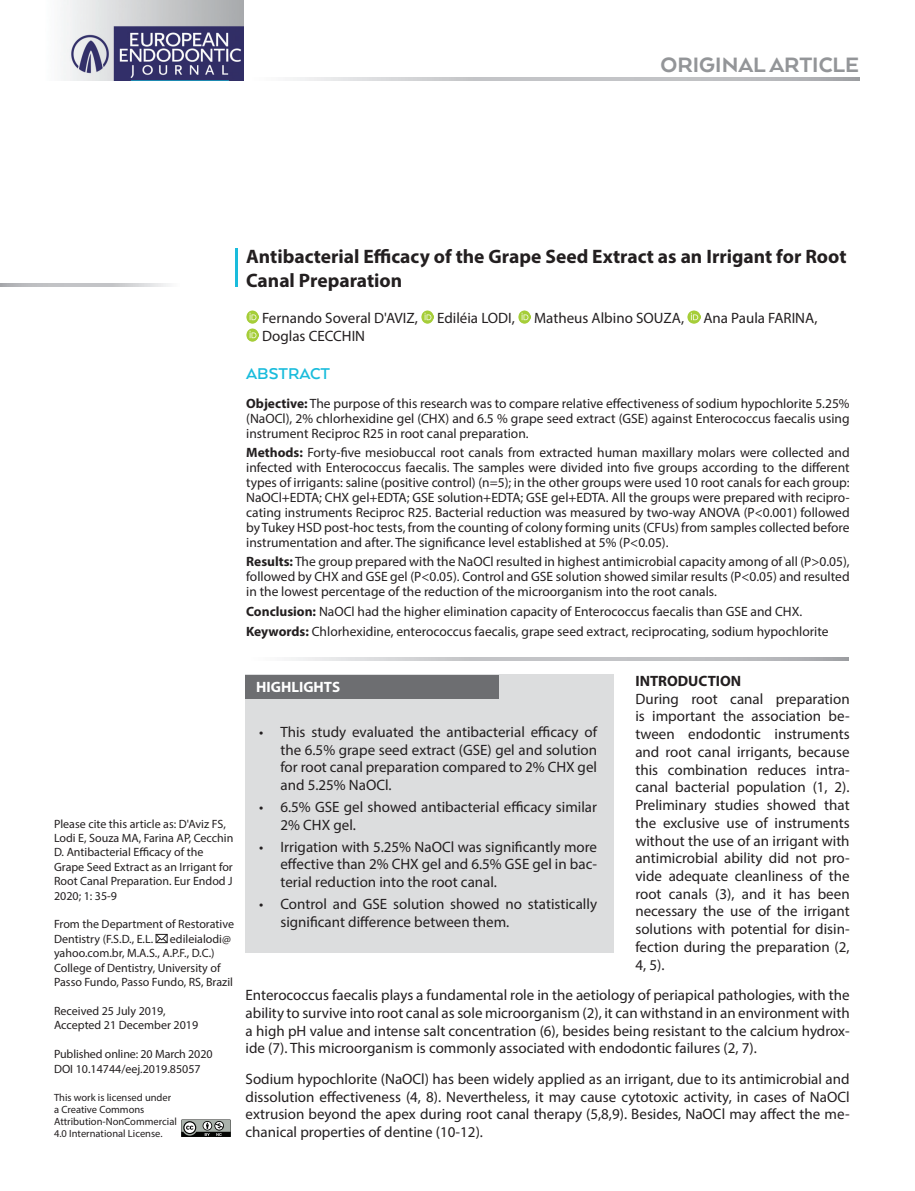
<style>
.page{position:relative;width:915px;height:1191px;background:#fff}
.page>*{position:absolute;margin:0;border:0;box-sizing:border-box;transform-origin:0 0}
.t1{font:800 24px "Arquitecta";color:#939598}
.t2{font:700 19.5px/23.4px "Myriad Pro";color:#231f20}
.t3{font:700 18px "Arquitecta";color:#1abcdc}
.t4{font:15px/17.7px "Myriad Pro";color:#231f20;text-align:justify}
.t5{font:700 15px "Myriad Pro";color:#231f20}
.t6{font:700 15px "Myriad Pro";color:#fff}
.t7{font:13.5px/15px "Myriad Pro";color:#231f20;text-align:justify}
.t8{font:12px/14.4px "Myriad Pro";color:#231f20}
._09__Kurum_Adı_ONK{font:10.5px/12px "Myriad Pro";color:#231f20}
.s1{font-weight:700}
</style>
<div class="page">
<img style="left:62px;top:0;width:181px;height:80px">
<svg style="left:290px;top:77px;width:568px;height:3px;background:#c6c7ca"></svg>
<hr style="left:235px;top:249px;width:2px;height:38px;background:#1abcdc">
<svg style="left:0;top:283px;width:169px;height:4px"></svg>
<svg style="left:155px;top:934px;width:13px;height:9px"></svg>
<svg style="left:289px;top:657px;width:559px;height:3px;background:#c6c7ca"></svg>
<div style="left:246px;top:674px;width:368px;height:278px;background:#dcddde"></div>
<div style="left:246px;top:674px;width:253px;height:24px;background:#6d6e71"></div>
<svg style="left:246px;top:311px;width:13px;height:12px"></svg>
<svg style="left:421px;top:311px;width:13px;height:12px"></svg>
<svg style="left:518px;top:311px;width:12px;height:12px"></svg>
<svg style="left:687px;top:311px;width:13px;height:12px"></svg>
<svg style="left:246px;top:329px;width:13px;height:12px"></svg>
<svg style="left:181px;top:1119px;width:50px;height:18px"></svg>
<h1 class="t1" style="left:660px;top:50px;width:200px">ORIGINAL ARTICLE</h1>
<p class="t2" style="left:246px;top:244px;width:601px">Antibacterial Efficacy of the Grape Seed Extract as an Irrigant for Root<br>Canal Preparation</p>
<p class="t4" style="left:262px;top:309px;width:157px">Fernando Soveral D'AVIZ,</p>
<p class="t4" style="left:437px;top:309px;width:79px">Ediléia LODI,</p>
<p class="t4" style="left:534px;top:309px;width:151px">Matheus Albino SOUZA,</p>
<p class="t4" style="left:703px;top:309px;width:116px">Ana Paula FARINA,</p>
<p class="t4" style="left:262px;top:327px;width:104px">Doglas CECCHIN</p>
<p class="t3" style="left:246px;top:362px;width:85px">ABSTRACT</p>
<p class="t7" style="left:246px;top:395px;width:604px"><span class="s1">Objective:</span> The purpose of this research was to compare relative effectiveness of sodium hypochlorite 5.25% (NaOCl), 2% chlorhexidine gel (CHX) and 6.5 % grape seed extract (GSE) against Enterococcus faecalis using instrument Reciproc R25 in root canal preparation.</p>
<p class="t7" style="left:246px;top:445px;width:604px"><span class="s1">Methods:</span> Forty-five mesiobuccal root canals from extracted human maxillary molars were collected and infected with Enterococcus faecalis. The samples were divided into five groups according to the different types of irrigants: saline (positive control) (n=5); in the other groups were used 10 root canals for each group:<br>NaOCl+EDTA; CHX gel+EDTA; GSE solution+EDTA; GSE gel+EDTA. All the groups were prepared with recipro&shy;cating instruments Reciproc R25. Bacterial reduction was measured by two-way ANOVA (P&lt;0.001) followed by Tukey HSD post-hoc tests, from the counting of colony forming units (CFUs) from samples collected before instrumentation and after. The significance level established at 5% (P&lt;0.05).</p>
<p class="t7" style="left:246px;top:554px;width:604px"><span class="s1">Results:</span> The group prepared with the NaOCl resulted in highest antimicrobial capacity among of all (P&gt;0.05), followed by CHX and GSE gel (P&lt;0.05). Control and GSE solution showed similar results (P&lt;0.05) and resulted in the lowest percentage of the reduction of the microorganism into the root canals.</p>
<p class="t7" style="left:246px;top:603px;width:557px"><span class="s1">Conclusion:</span> NaOCl had the higher elimination capacity of Enterococcus faecalis than GSE and CHX.</p>
<p class="t7" style="left:246px;top:624px;width:583px"><span class="s1">Keywords:</span> Chlorhexidine, enterococcus faecalis, grape seed extract, reciprocating, sodium hypochlorite</p>
<p class="t8" style="left:54px;top:816px;width:181px">Please cite this article as: D'Aviz FS,<br>Lodi E, Souza MA, Farina AP, Cecchin<br>D. Antibacterial Efficacy of the<br>Grape Seed Extract as an Irrigant for<br>Root Canal Preparation. Eur Endod J<br>2020; 1: 35-9</p>
<p class="t8" style="left:54px;top:917px;width:181px">From the Department of Restorative<br>Dentistry (F.S.D., E.L.</p>
<p class="t8" style="left:54px;top:931px;width:180px;text-indent:116px">edileialodi@ yahoo.com.br, M.A.S., A.P.F., D.C.)<br>College of Dentistry, University of<br>Passo Fundo, Passo Fundo, RS, Brazil</p>
<p class="t8" style="left:54px;top:1003px;width:113px">Received 25 July 2019,</p>
<p class="t8" style="left:54px;top:1018px;width:146px">Accepted 21 December 2019</p>
<p class="t8" style="left:54px;top:1046px;width:160px">Published online: 20 March 2020</p>
<p class="t8" style="left:54px;top:1061px;width:148px">DOI 10.14744/eej.2019.85057</p>
<p class="_09__Kurum_Adı_ONK" style="left:54px;top:1091px;width:124px">This work is licensed under a Creative Commons<br>Attribution-NonCommercial<br>4.0 International License.</p>
<p class="t5" style="left:635px;top:671px;width:107px">INTRODUCTION</p>
<p class="t4" style="left:635px;top:689px;width:216px">During root canal preparation is important the association be&shy;tween endodontic instruments and root canal irrigants, because this combination reduces intra&shy;canal bacterial population (1, 2).<br>Preliminary studies showed that the exclusive use of instruments without the use of an irrigant with antimicrobial ability did not pro&shy;vide adequate cleanliness of the root canals (3), and it has been necessary the use of the irrigant solutions with potential for disin&shy;fection during the preparation (2, 4, 5).</p>
<p class="t4" style="left:245px;top:986px;width:605px">Enterococcus faecalis plays a fundamental role in the aetiology of periapical pathologies, with the ability to survive into root canal as sole microorganism (2), it can withstand in an environment with a high pH value and intense salt concentration (6), besides being resistant to the calcium hydrox&shy;ide (7). This microorganism is commonly associated with endodontic failures (2, 7).</p>
<p class="t4" style="left:245px;top:1069px;width:605px">Sodium hypochlorite (NaOCl) has been widely applied as an irrigant, due to its antimicrobial and dissolution effectiveness (4, 8). Nevertheless, it may cause cytotoxic activity, in cases of NaOCl extrusion beyond the apex during root canal therapy (5,8,9). Besides, NaOCl may affect the me&shy;chanical properties of dentine (10-12).</p>
<p class="t6" style="left:256px;top:677px;width:85px">HIGHLIGHTS</p>
<p class="t4" style="left:280px;top:723px;width:318px;text-indent:-21px">• This study evaluated the antibacterial efficacy of the 6.5% grape seed extract (GSE) gel and solution for root canal preparation compared to 2% CHX gel and 5.25% NaOCl.</p>
<p class="t4" style="left:280px;top:798px;width:318px;text-indent:-21px">• 6.5% GSE gel showed antibacterial efficacy similar<br>2% CHX gel.</p>
<p class="t4" style="left:280px;top:837px;width:318px;text-indent:-21px">• Irrigation with 5.25% NaOCl was significantly more effective than 2% CHX gel and 6.5% GSE gel in bac&shy;terial reduction into the root canal.</p>
<p class="t4" style="left:280px;top:895px;width:318px;text-indent:-21px">• Control and GSE solution showed no statistically significant difference between them.</p>
</div>
